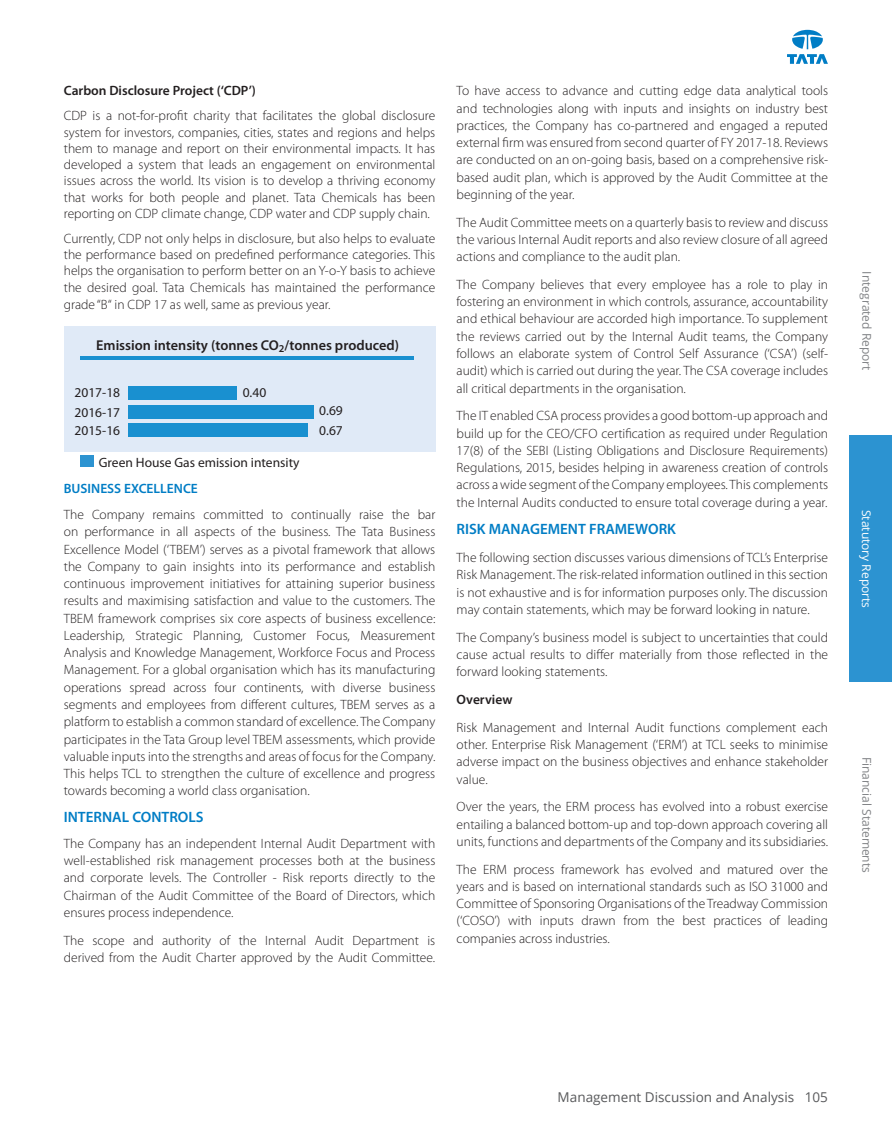
<style>
.page{position:relative;width:892px;height:1135px;background:#fff}
.page>*{position:absolute;margin:0;border:0;box-sizing:border-box;transform-origin:0 0}
.t1{font:600 15px "Myriad Pro";color:#007dc5}
.t2{font:600 14.25px "Myriad Pro";color:#231f20}
.t3{font:300 13.5px/17.2px "Myriad Pro";color:#231f20;text-align:justify}
.t4{font:13.5px/19.5px "Myriad Pro";color:#231f20}
.t5{font:600 13.5px "Myriad Pro";color:#231f20}
.t6{font:13.5px "Open Sans";color:#58595b}
.t7{font:600 13.5px "Myriad Pro";color:#007dc5}
.t8{font:12px "Open Sans";color:#808285}
.t9{font:12px "Open Sans";color:#fff}
</style>
<div class="page">
<div style="left:849px;top:435px;width:42px;height:246px;background:#2c93d1"></div>
<svg style="left:787px;top:30px;width:40px;height:34px"></svg>
<div style="left:64px;top:326px;width:371px;height:125px;background:#e0eaf7"></div>
<div style="left:128px;top:386px;width:108px;height:13px;background:#1990d0"></div>
<div style="left:128px;top:405px;width:185px;height:13px;background:#1990d0"></div>
<div style="left:128px;top:423px;width:179px;height:14px;background:#1990d0"></div>
<hr style="left:81px;top:356px;width:332px;height:3px;background:#1990d0">
<div style="left:80px;top:455px;width:14px;height:12px;background:#2c93d1"></div>
<p class="t5" style="left:64px;top:86px;width:193px">Carbon Disclosure Project (‘CDP’)</p>
<p class="t3" style="left:64px;top:109px;width:373px;line-height:16.2px">CDP is a not-for-profit charity that facilitates the global disclosure system for investors, companies, cities, states and regions and helps them to manage and report on their environmental impacts. It has developed a system that leads an engagement on environmental issues across the world. Its vision is to develop a thriving economy that works for both people and planet. Tata Chemicals has been reporting on CDP climate change, CDP water and CDP supply chain.</p>
<p class="t3" style="left:64px;top:231px;width:373px;line-height:16.5px">Currently, CDP not only helps in disclosure, but also helps to evaluate the performance based on predefined performance categories. This helps the organisation to perform better on an Y-o-Y basis to achieve the desired goal. Tata Chemicals has maintained the performance grade “ B “ in CDP 17 as well, same as previous year.</p>
<p class="t2" style="left:96px;top:340px;width:304px">Emission intensity (tonnes CO<sub>2</sub>/tonnes produced)</p>
<p class="t4" style="left:74px;top:384px;width:47px">2017-18<br>2016-17</p>
<p class="t4" style="left:242px;top:384px;width:25px">0.40</p>
<p class="t4" style="left:319px;top:402px;width:25px">0.69</p>
<p class="t4" style="left:74px;top:422px;width:47px">2015-16</p>
<p class="t4" style="left:319px;top:422px;width:25px">0.67</p>
<p class="t4" style="left:99px;top:454px;width:202px">Green House Gas emission intensity</p>
<p class="t7" style="left:64px;top:483px;width:135px">BUSINESS EXCELLENCE</p>
<p class="t3" style="left:64px;top:507px;width:373px">The Company remains committed to continually raise the bar on performance in all aspects of the business. The Tata Business Excellence Model (‘TBEM’) serves as a pivotal framework that allows the Company to gain insights into its performance and establish continuous improvement initiatives for attaining superior business results and maximising satisfaction and value to the customers. The TBEM framework comprises six core aspects of business excellence:<br>Leadership, Strategic Planning, Customer Focus, Measurement Analysis and Knowledge Management, Workforce Focus and Process Management. For a global organisation which has its manufacturing operations spread across four continents, with diverse business segments and employees from different cultures, TBEM serves as a platform to establish a common standard of excellence. The Company participates in the Tata Group level TBEM assessments, which provide valuable inputs into the strengths and areas of focus for the Company.<br>This helps TCL to strengthen the culture of excellence and progress towards becoming a world class organisation.</p>
<p class="t1" style="left:64px;top:810px;width:141px">INTERNAL CONTROLS</p>
<p class="t3" style="left:64px;top:835px;width:373px">The Company has an independent Internal Audit Department with well-established risk management processes both at the business and corporate levels. The Controller - Risk reports directly to the Chairman of the Audit Committee of the Board of Directors, which ensures process independence.</p>
<p class="t3" style="left:64px;top:932px;width:373px">The scope and authority of the Internal Audit Department is derived from the Audit Charter approved by the Audit Committee.</p>
<p class="t3" style="left:456px;top:83px;width:373px">To have access to advance and cutting edge data analytical tools and technologies along with inputs and insights on industry best practices, the Company has co-partnered and engaged a reputed external firm was ensured from second quarter of FY 2017-18. Reviews are conducted on an on-going basis, based on a comprehensive risk&shy;based audit plan, which is approved by the Audit Committee at the beginning of the year.</p>
<p class="t3" style="left:456px;top:215px;width:373px">The Audit Committee meets on a quarterly basis to review and discuss the various Internal Audit reports and also review closure of all agreed actions and compliance to the audit plan.</p>
<p class="t3" style="left:456px;top:277px;width:373px">The Company believes that every employee has a role to play in fostering an environment in which controls, assurance, accountability and ethical behaviour are accorded high importance. To supplement the reviews carried out by the Internal Audit teams, the Company follows an elaborate system of Control Self Assurance (‘CSA’) (self&shy;audit) which is carried out during the year. The CSA coverage includes all critical departments in the organisation.</p>
<p class="t3" style="left:456px;top:408px;width:373px">The IT enabled CSA process provides a good bottom-up approach and build up for the CEO/CFO certification as required under Regulation 17(8) of the SEBI (Listing Obligations and Disclosure Requirements)<br>Regulations, 2015, besides helping in awareness creation of controls across a wide segment of the Company employees. This complements the Internal Audits conducted to ensure total coverage during a year.</p>
<p class="t1" style="left:456px;top:523px;width:221px">RISK MANAGEMENT FRAMEWORK</p>
<p class="t3" style="left:456px;top:550px;width:373px">The following section discusses various dimensions of TCL’s Enterprise Risk Management. The risk-related information outlined in this section is not exhaustive and is for information purposes only. The discussion may contain statements, which may be forward looking in nature.</p>
<p class="t3" style="left:456px;top:629px;width:373px">The Company’s business model is subject to uncertainties that could cause actual results to differ materially from those reflected in the forward looking statements.</p>
<p class="t5" style="left:456px;top:694px;width:57px">Overview</p>
<p class="t3" style="left:456px;top:719px;width:373px">Risk Management and Internal Audit functions complement each other. Enterprise Risk Management (‘ERM’) at TCL seeks to minimise adverse impact on the business objectives and enhance stakeholder value.</p>
<p class="t3" style="left:456px;top:799px;width:373px">Over the years, the ERM process has evolved into a robust exercise entailing a balanced bottom-up and top-down approach covering all units, functions and departments of the Company and its subsidiaries.</p>
<p class="t3" style="left:456px;top:861px;width:373px">The ERM process framework has evolved and matured over the years and is based on international standards such as ISO 31000 and Committee of Sponsoring Organisations of the Treadway Commission (‘COSO’) with inputs drawn from the best practices of leading companies across industries.</p>
<p class="t8" style="left:875px;top:271px;width:101px;rotate:90deg">Integrated Report</p>
<p class="t9" style="left:874px;top:509px;width:100px;rotate:90deg">Statutory Reports</p>
<p class="t8" style="left:874px;top:756px;width:117px;rotate:90deg">Financial Statements</p>
<p class="t6" style="left:557px;top:1086px;width:271px">Management Discussion and Analysis 105</p>
</div>
